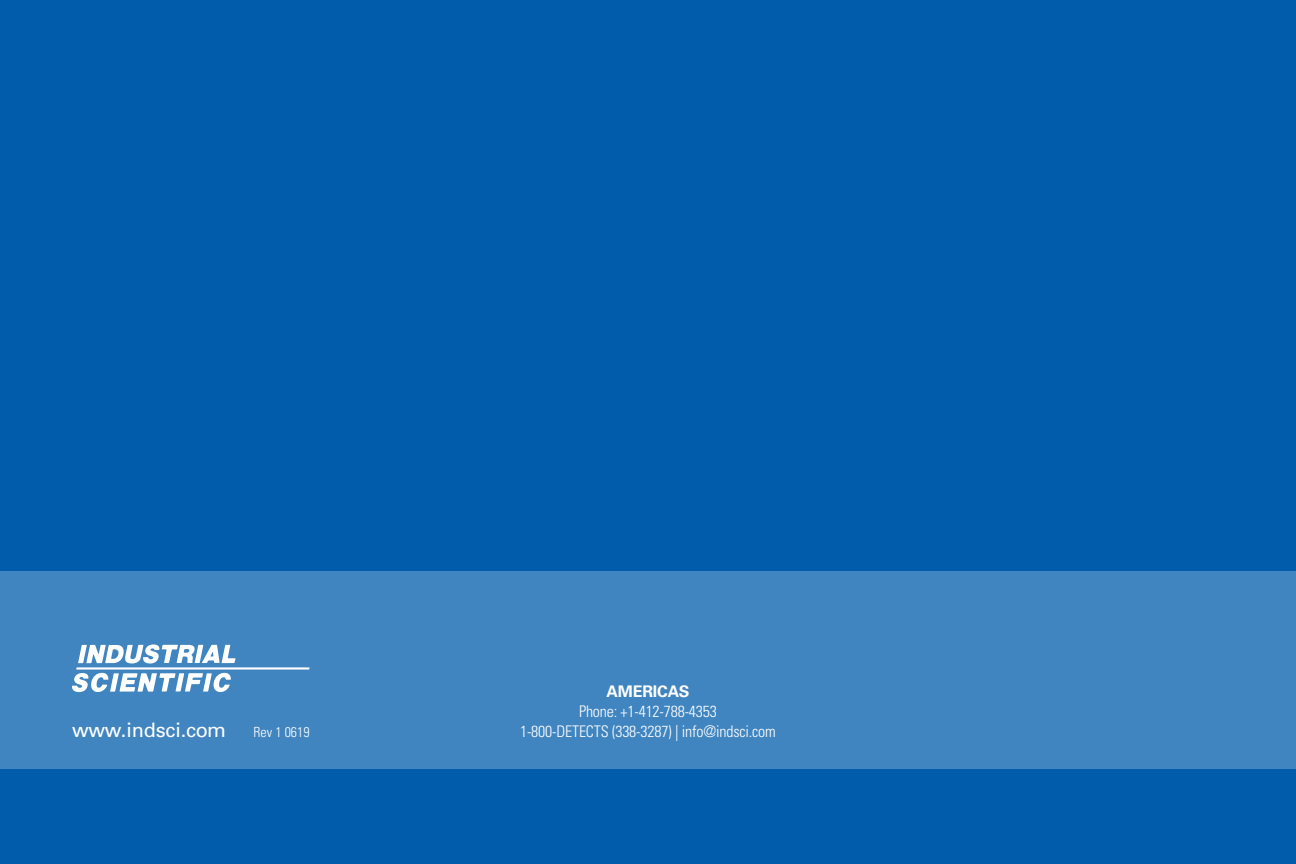
<style>
.page{position:relative;width:1296px;height:864px;background:#015dab}
.page>*{position:absolute;margin:0;border:0;box-sizing:border-box;transform-origin:0 0}
.Web_site_back_page{font:20px "Univers LT Std";letter-spacing:-.01em;color:#fff}
.Country_AMERICAS__AP{font:300 condensed 16px "Univers LT Std";letter-spacing:-.01em;color:#fff}
.Country_AMERICAS__AP-2{font:700 16px "Univers LT Std";letter-spacing:-.01em;color:#fff}
.t1{font:300 condensed 14px "Univers LT Std";color:#fff}
</style>
<div class="page">
<div style="left:0;top:572px;width:1296px;height:197px;background:#4085c0"></div>
<svg style="left:78px;top:644px;width:158px;height:20px"></svg>
<hr style="left:76px;top:667px;width:234px;height:3px;background:#fff">
<svg style="left:72px;top:673px;width:159px;height:19px"></svg>
<p class="Web_site_back_page" style="left:72px;top:718px;width:155px">www.indsci.com</p>
<p class="t1" style="left:254px;top:724px;width:57px">Rev 1 0619</p>
<p class="Country_AMERICAS__AP-2" style="left:606px;top:682px;width:85px">AMERICAS</p>
<p class="Country_AMERICAS__AP" style="left:579px;top:702px;width:139px">Phone: +1-412-788-4353</p>
<p class="Country_AMERICAS__AP" style="left:520px;top:722px;width:257px">1-800-DETECTS (338-3287) | info@indsci.com</p>
</div>
